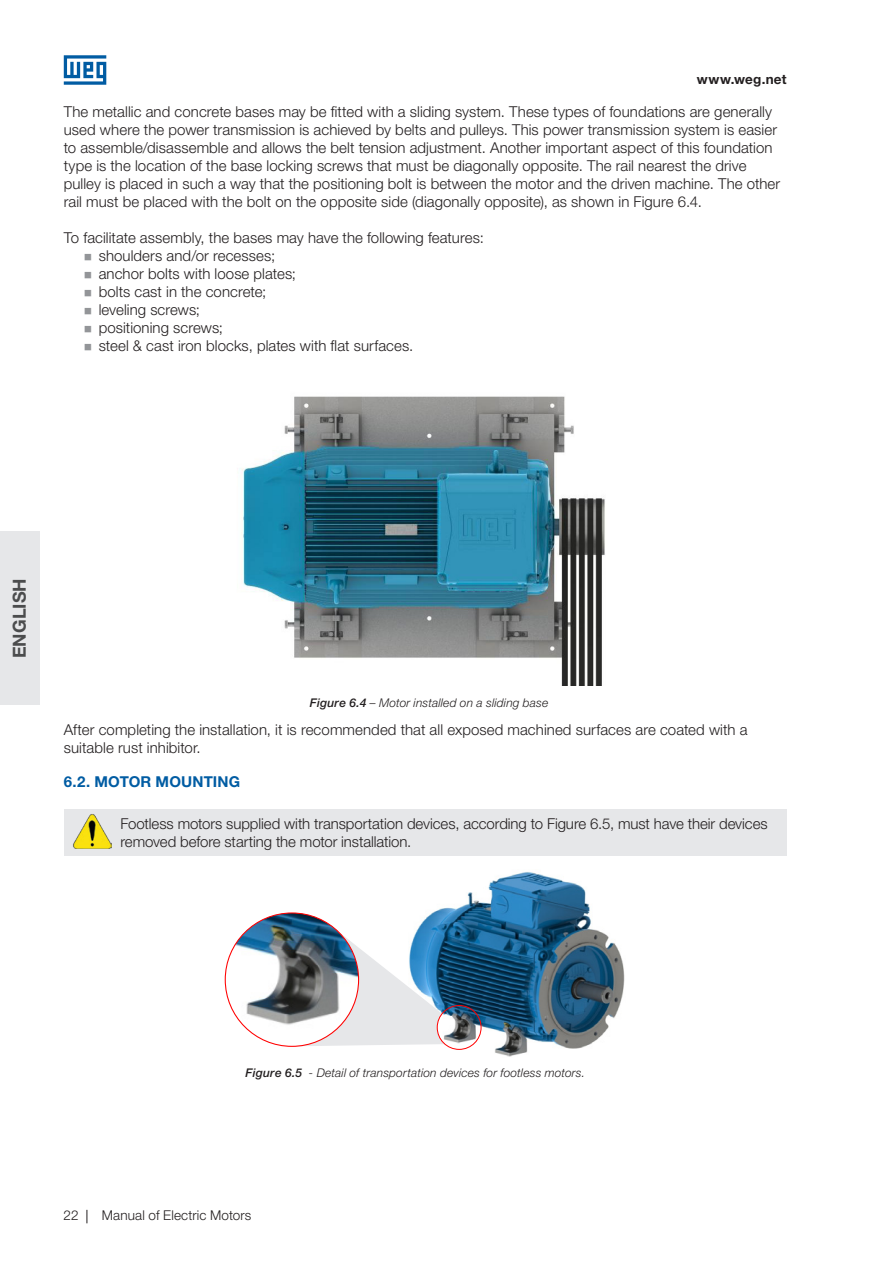
<style>
.page{position:relative;width:893px;height:1263px;background:#fff}
.page>*{position:absolute;margin:0;border:0;box-sizing:border-box;transform-origin:0 0}
.t1{font:700 18px "Helvetica Neue LT Pro";letter-spacing:.005em;color:#4b4c4d}
.t2{font:300 15px/18px "Helvetica Neue LT Pro";letter-spacing:.005em;color:#231f20}
._08___Subheadline_BL{font:700 15px "Helvetica Neue LT Pro";letter-spacing:.01em;color:#015ca3}
.t3{font:300 13.5px "Helvetica Neue LT Pro";letter-spacing:.01em;color:#231f20}
.t4{font:700 13.5px "Helvetica Neue LT Pro";letter-spacing:.02em;color:#231f20}
.t5{font:italic 300 12px "Helvetica Neue LT Pro";letter-spacing:.015em;color:#231f20}
.s1{font-weight:500}
</style>
<div class="page">
<svg style="left:87px;top:1210px;width:1px;height:13px"></svg>
<div style="left:0;top:531px;width:39px;height:174px;background:#e6e7e9"></div>
<svg style="left:64px;top:55px;width:42px;height:30px"></svg>
<img style="left:239px;top:396px;width:366px;height:290px">
<div style="left:64px;top:809px;width:723px;height:46px;background:#e6e7e9"></div>
<img style="left:73px;top:814px;width:39px;height:34px">
<img style="left:422px;top:872px;width:203px;height:185px">
<svg style="left:306px;top:922px;width:139px;height:124px"></svg>
<div style="left:225px;top:913px;width:134px;height:133px;background:#fff;border-radius:50%"></div>
<img style="left:225px;top:914px;width:134px;height:115px">
<div style="left:437px;top:1005px;width:44px;height:45px;border:1px solid #f00;border-radius:50%"></div>
<p class="t4" style="left:697px;top:71px;width:91px">www.weg.net</p>
<p class="t2" style="left:64px;top:103px;width:718px">The metallic and concrete bases may be fitted with a sliding system. These types of foundations are generally used where the power transmission is achieved by belts and pulleys. This power transmission system is easier to assemble/disassemble and allows the belt tension adjustment. Another important aspect of this foundation type is the location of the base locking screws that must be diagonally opposite. The rail nearest the drive pulley is placed in such a way that the positioning bolt is between the motor and the driven machine. The other rail must be placed with the bolt on the opposite side (diagonally opposite), as shown in Figure 6.4.</p>
<p class="t2" style="left:64px;top:229px;width:422px">To facilitate assembly, the bases may have the following features:</p>
<p class="t2" style="left:99px;top:247px;width:178px">shoulders and/or recesses;</p>
<p class="t2" style="left:99px;top:265px;width:199px">anchor bolts with loose plates;</p>
<p class="t2" style="left:99px;top:283px;width:169px">bolts cast in the concrete;</p>
<p class="t2" style="left:99px;top:301px;width:103px">leveling screws;</p>
<p class="t2" style="left:99px;top:319px;width:126px">positioning screws;</p>
<p class="t2" style="left:99px;top:337px;width:316px">steel &amp; cast iron blocks, plates with flat surfaces.</p>
<p class="t1" style="left:8px;top:658px;width:82px;rotate:-90deg">ENGLISH</p>
<p class="t5" style="left:310px;top:695px;width:240px"><span class="s1">Figure 6.4</span> – Motor installed on a sliding base</p>
<p class="t2" style="left:64px;top:720px;width:685px">After completing the installation, it is recommended that all exposed machined surfaces are coated with a suitable rust inhibitor.</p>
<p class="_08___Subheadline_BL" style="left:64px;top:772px;width:178px">6.2. MOTOR MOUNTING</p>
<p class="t2" style="left:120px;top:814px;width:649px">Footless motors supplied with transportation devices, according to Figure 6.5, must have their devices removed before starting the motor installation.</p>
<p class="t5" style="left:246px;top:1065px;width:341px"><span class="s1">Figure 6.5</span> - Detail of transportation devices for footless motors.</p>
<p class="t3" style="left:64px;top:1207px;width:16px">22</p>
<p class="t3" style="left:102px;top:1207px;width:151px">Manual of Electric Motors</p>
</div>
